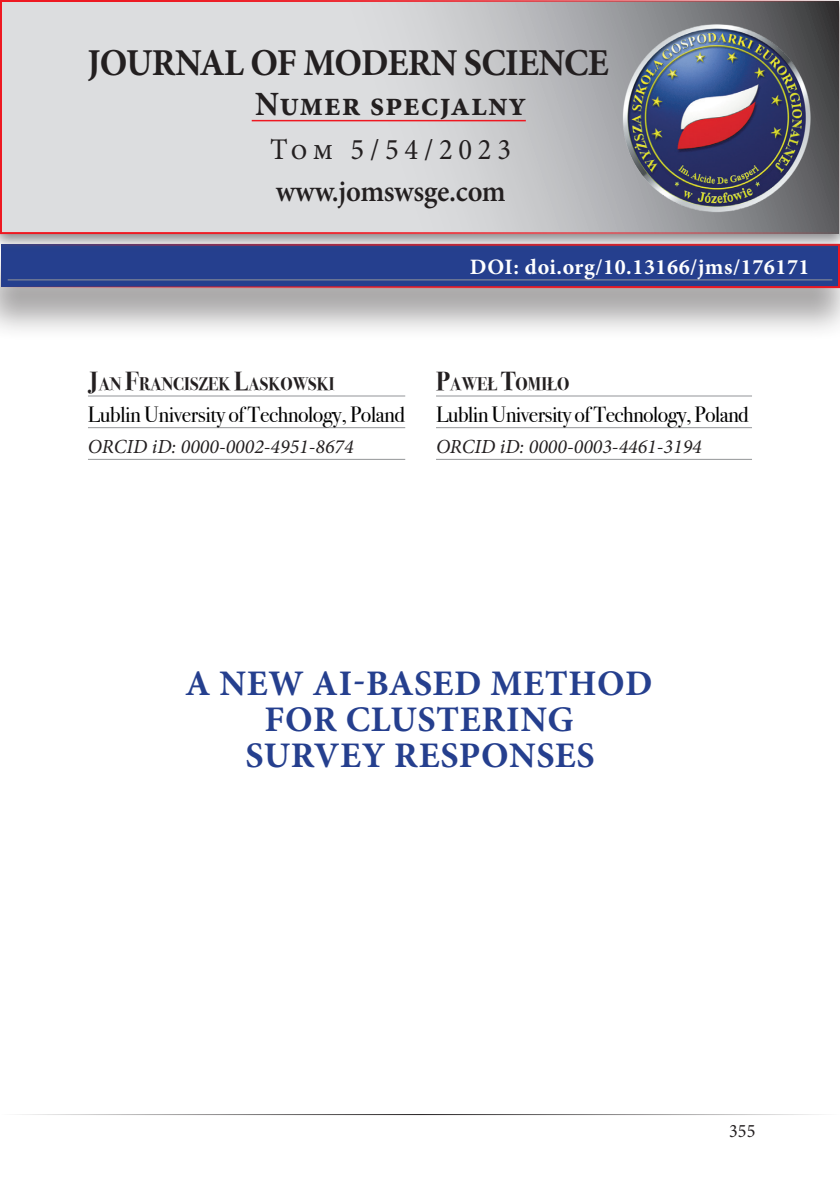
<style>
.page{position:relative;width:840px;height:1191px;background:#fff}
.page>*{position:absolute;margin:0;border:0;box-sizing:border-box;transform-origin:0 0}
.JoMS_-_Baner{font:700 38px "Minion Pro";letter-spacing:-.02em;color:#231f20;scale:.95 1}
.Tytuł_-ARTICLE_-_PIERWSZY{font:700 36px/36px "Minion Pro";letter-spacing:.02em;color:#253f8e;text-align:center}
.JoMS_-_Baner-2{font:700 34px "Minion Pro";letter-spacing:.03em;color:#231f20;scale:.95 1}
.JoMS_-_Baner-3{font:600 30px "Minion Pro";letter-spacing:-.01em;color:#231f20;scale:.95 1}
.JoMS_-_Baner-4{font:30px "Minion Pro";letter-spacing:.2em;color:#231f20;scale:.95 1}
.Ramka_autorska_-_afiliacja{font:22px "Bodoni Svty Two ITCTT";letter-spacing:-.02em;color:#000}
.Ramka_-_DOI{font:700 22px "Minion Pro";letter-spacing:.025em;color:#fff}
.Ramka_autorska_-_ORCID{font:italic 20px "Minion Pro";color:#231f20}
.t1{font:19px "Minion Pro";color:#231f20;scale:.95 1}
.Ramka_autorska_-_autor{font:700 18.2px "Bodoni Svty Two ITCTT";color:#231f20;scale:.95 1}
.s1{font-size:26px}
</style>
<div class="page">
<hr style="left:0;top:1114px;width:839px;height:1px;background:#231f20">
<div style="left:0;top:247px;width:839px;height:94px;background:#231f20;opacity:.39"></div>
<div style="left:1px;top:245px;width:837px;height:42px;background:#253f8e"></div>
<hr style="left:8px;top:279px;width:823px;height:1px;background:#939598">
<div style="left:0;top:244px;width:839px;height:44px;border:2px solid #ee1821"></div>
<div style="left:0;top:0;width:839px;height:252px;background:#636366;opacity:.75"></div>
<svg style="left:3px;top:3px;width:833px;height:228px;background:#cacbcd"></svg>
<hr style="left:251px;top:120px;width:274px;height:1px;background:#ee1821">
<div style="left:0;top:0;width:839px;height:234px;border:2px solid #ee1821"></div>
<img style="left:620px;top:22px;width:193px;height:192px">
<hr style="left:88px;top:396px;width:317px;height:1px;background:#939598">
<hr style="left:88px;top:427px;width:317px;height:1px;background:#939598">
<hr style="left:88px;top:459px;width:317px;height:1px;background:#939598">
<hr style="left:436px;top:396px;width:315px;height:1px;background:#939598">
<hr style="left:436px;top:427px;width:315px;height:1px;background:#939598">
<hr style="left:436px;top:459px;width:315px;height:1px;background:#939598">
<p class="JoMS_-_Baner" style="left:88px;top:36px;width:549px">JOURNAL OF MODERN SCIENCE</p>
<p class="JoMS_-_Baner-2" style="left:255px;top:80px;width:286px">Numer specjalny</p>
<p class="JoMS_-_Baner-4" style="left:270px;top:129px;width:255px">Tom 5/54/2023</p>
<p class="JoMS_-_Baner-3" style="left:275px;top:171px;width:243px">www.jomswsge.com</p>
<p class="Ramka_-_DOI" style="left:469px;top:251px;width:341px">DOI: doi.org/10.13166/jms/176171</p>
<p class="Ramka_autorska_-_autor" style="left:88px;top:369px;width:261px"><span class="s1">J</span>AN <span class="s1">F</span>RANCISZEK <span class="s1">L</span>ASKOWSKI</p>
<p class="Ramka_autorska_-_afiliacja" style="left:88px;top:396px;width:318px">Lublin University of Technology, Poland</p>
<p class="Ramka_autorska_-_ORCID" style="left:88px;top:433px;width:267px">ORCID iD: 0000-0002-4951-8674</p>
<p class="Ramka_autorska_-_autor" style="left:436px;top:369px;width:142px"><span class="s1">P</span>AWEŁ <span class="s1">T</span>OMIŁO</p>
<p class="Ramka_autorska_-_afiliacja" style="left:436px;top:396px;width:314px">Lublin University of Technology, Poland</p>
<p class="Ramka_autorska_-_ORCID" style="left:436px;top:433px;width:267px">ORCID iD: 0000-0003-4461-3194</p>
<p class="Tytuł_-ARTICLE_-_PIERWSZY" style="left:185px;top:665px;width:468px">A NEW AI-BASED METHOD<br>FOR CLUSTERING<br>SURVEY RESPONSES</p>
<p class="t1" style="left:729px;top:1118px;width:29px">355</p>
</div>
